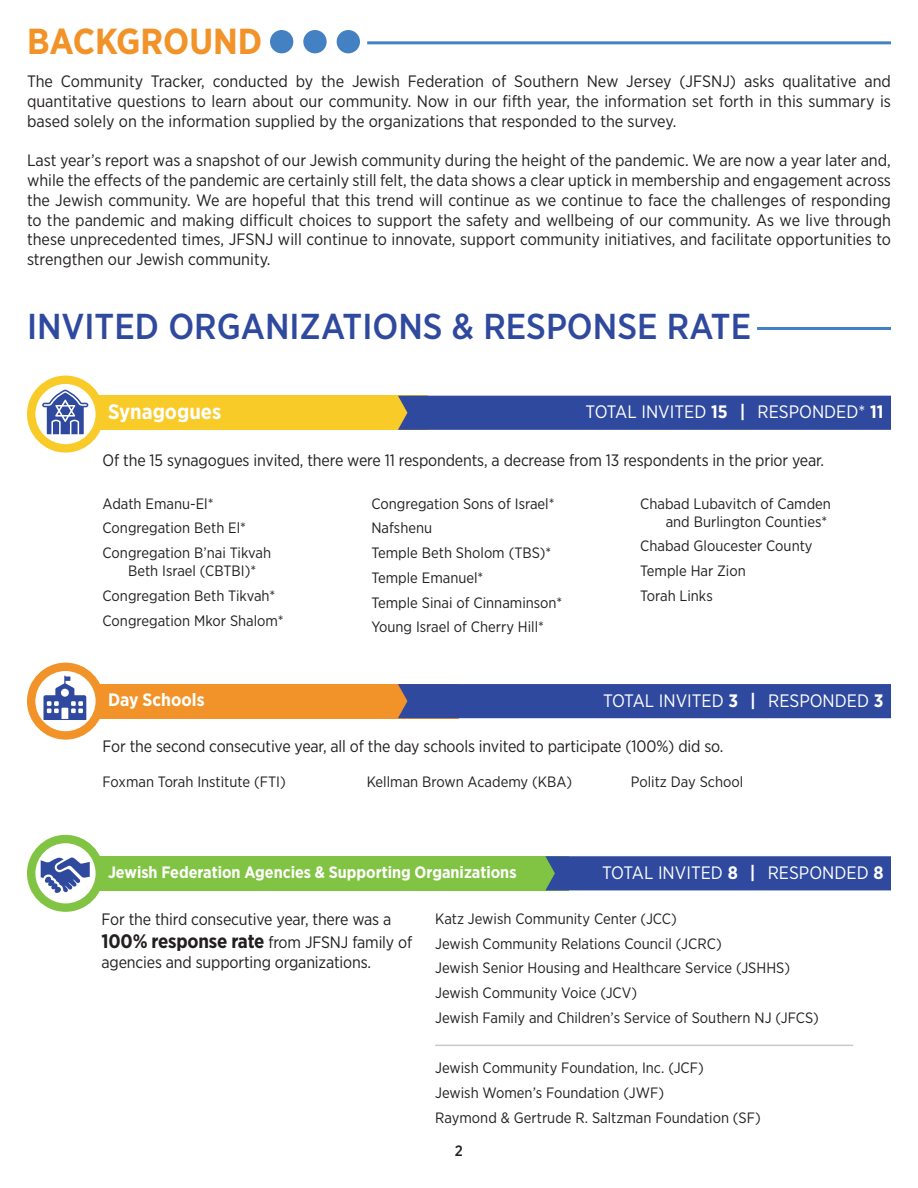
<style>
.page{position:relative;width:918px;height:1188px;background:#fff}
.page>*{position:absolute;margin:0;border:0;box-sizing:border-box;transform-origin:0 0}
.t1{font:700 36.15px "Gotham Narrow";color:#f19328}
.t2{font:500 36px "Gotham Narrow";color:#2f499e}
.t3{font:700 21px "Gotham Narrow";color:#fff}
.t4{font:18px "Gotham Narrow";color:#fff}
.t5{font:700 18px "Gotham Narrow";color:#fff}
.t6{font:16.5px/19.8px "Gotham Narrow";letter-spacing:-.01em;color:#231f20;text-align:justify}
.t7{font:700 16.5px "Gotham Narrow";color:#fff}
.t8{font:15px/18px "Gotham Narrow";color:#231f20}
.t9{font:500 15px "Gotham Narrow";color:#231f20}
.s1{font-weight:700}
.s2{font-weight:700;font-size:19.5px}
</style>
<div class="page">
<div style="left:270px;top:30px;width:23px;height:23px;background:#4381c3;border-radius:50%"></div>
<div style="left:303px;top:30px;width:24px;height:23px;background:#4381c3;border-radius:50%"></div>
<div style="left:337px;top:30px;width:23px;height:23px;background:#4381c3;border-radius:50%"></div>
<hr style="left:367px;top:41px;width:524px;height:3px;background:#4381c3">
<hr style="left:757px;top:327px;width:134px;height:3px;background:#4381c3">
<div style="left:68px;top:396px;width:360px;height:34px;background:#f9cb28"></div>
<div style="left:398px;top:396px;width:493px;height:34px;background:#2f499e"></div>
<div style="left:27px;top:376px;width:77px;height:77px;background:#f9cb28;border-radius:50%"></div>
<div style="left:35px;top:384px;width:61px;height:60px;background:#fff;border-radius:50%"></div>
<svg style="left:42px;top:388px;width:46px;height:46px"></svg>
<div style="left:68px;top:684px;width:391px;height:34px;background:#f19328"></div>
<div style="left:398px;top:684px;width:493px;height:34px;background:#2f499e"></div>
<div style="left:27px;top:663px;width:77px;height:77px;background:#f19328;border-radius:50%"></div>
<div style="left:35px;top:671px;width:61px;height:60px;background:#fff;border-radius:50%"></div>
<svg style="left:43px;top:676px;width:43px;height:44px"></svg>
<div style="left:68px;top:856px;width:501px;height:34px;background:#81c343"></div>
<div style="left:545px;top:856px;width:346px;height:34px;background:#2f499e"></div>
<div style="left:27px;top:835px;width:77px;height:77px;background:#81c343;border-radius:50%"></div>
<div style="left:35px;top:843px;width:61px;height:60px;background:#fff;border-radius:50%"></div>
<svg style="left:41px;top:857px;width:49px;height:36px"></svg>
<hr style="left:435px;top:1045px;width:418px;height:1px;background:#c7c9cb">
<p class="t1" style="left:27px;top:18px;width:237px">BACKGROUND</p>
<p class="t6" style="left:27px;top:71px;width:866px">The Community Tracker, conducted by the Jewish Federation of Southern New Jersey (JFSNJ) asks qualitative and quantitative questions to learn about our community. Now in our fifth year, the information set forth in this summary is based solely on the information supplied by the organizations that responded to the survey.</p>
<p class="t6" style="left:27px;top:150px;width:866px">Last year’s report was a snapshot of our Jewish community during the height of the pandemic. We are now a year later and, while the effects of the pandemic are certainly still felt, the data shows a clear uptick in membership and engagement across the Jewish community. We are hopeful that this trend will continue as we continue to face the challenges of responding to the pandemic and making difficult choices to support the safety and wellbeing of our community. As we live through these unprecedented times, JFSNJ will continue to innovate, support community initiatives, and facilitate opportunities to strengthen our Jewish community.</p>
<p class="t2" style="left:27px;top:304px;width:726px">INVITED ORGANIZATIONS &amp; RESPONSE RATE</p>
<p class="t3" style="left:108px;top:398px;width:115px">Synagogues</p>
<p class="t4" style="left:586px;top:401px;width:299px">TOTAL INVITED <span class="s1">15 |</span> RESPONDED* <span class="s1">11</span></p>
<p class="t6" style="left:103px;top:450px;width:723px">Of the 15 synagogues invited, there were 11 respondents, a decrease from 13 respondents in the prior year.</p>
<p class="t8" style="left:103px;top:494px;width:112px">Adath Emanu-El*</p>
<p class="t8" style="left:103px;top:519px;width:145px">Congregation Beth El*</p>
<p class="t8" style="left:128px;top:543px;width:145px;text-indent:-26px">Congregation B’nai Tikvah<br>Beth Israel (CBTBI)*</p>
<p class="t8" style="left:103px;top:586px;width:174px">Congregation Beth Tikvah*</p>
<p class="t8" style="left:103px;top:611px;width:183px">Congregation Mkor Shalom*</p>
<p class="t8" style="left:371px;top:494px;width:185px">Congregation Sons of Israel*</p>
<p class="t8" style="left:371px;top:519px;width:62px">Nafshenu</p>
<p class="t8" style="left:371px;top:543px;width:182px">Temple Beth Sholom (TBS)*</p>
<p class="t8" style="left:371px;top:568px;width:114px">Temple Emanuel*</p>
<p class="t8" style="left:371px;top:593px;width:192px">Temple Sinai of Cinnaminson*</p>
<p class="t8" style="left:371px;top:618px;width:174px">Young Israel of Cherry Hill*</p>
<p class="t8" style="left:640px;top:494px;width:192px;text-align:right">Chabad Lubavitch of Camden and Burlington Counties*</p>
<p class="t8" style="left:640px;top:537px;width:174px">Chabad Gloucester County</p>
<p class="t8" style="left:640px;top:561px;width:107px">Temple Har Zion</p>
<p class="t8" style="left:640px;top:586px;width:74px">Torah Links</p>
<p class="t5" style="left:108px;top:688px;width:98px">Day Schools</p>
<p class="t4" style="left:603px;top:689px;width:282px">TOTAL INVITED <span class="s1">3 |</span> RESPONDED <span class="s1">3</span></p>
<p class="t6" style="left:103px;top:736px;width:622px">For the second consecutive year, all of the day schools invited to participate (100%) did so.</p>
<p class="t8" style="left:103px;top:773px;width:185px">Foxman Torah Institute (FTI)</p>
<p class="t8" style="left:367px;top:773px;width:207px">Kellman Brown Academy (KBA)</p>
<p class="t8" style="left:631px;top:773px;width:114px">Politz Day School</p>
<p class="t7" style="left:108px;top:861px;width:410px">Jewish Federation Agencies &amp; Supporting Organizations</p>
<p class="t4" style="left:602px;top:861px;width:283px">TOTAL INVITED <span class="s1">8 |</span> RESPONDED <span class="s1">8</span></p>
<p class="t8" style="left:435px;top:909px;width:243px">Katz Jewish Community Center (JCC)</p>
<p class="t8" style="left:435px;top:934px;width:288px">Jewish Community Relations Council (JCRC)</p>
<p class="t8" style="left:435px;top:959px;width:356px">Jewish Senior Housing and Healthcare Service (JSHHS)</p>
<p class="t8" style="left:435px;top:984px;width:203px">Jewish Community Voice (JCV)</p>
<p class="t8" style="left:435px;top:1008px;width:385px">Jewish Family and Children’s Service of Southern NJ (JFCS)</p>
<p class="t8" style="left:435px;top:1059px;width:270px">Jewish Community Foundation, Inc. (JCF)</p>
<p class="t8" style="left:435px;top:1084px;width:230px">Jewish Women’s Foundation (JWF)</p>
<p class="t8" style="left:435px;top:1108px;width:327px">Raymond &amp; Gertrude R. Saltzman Foundation (SF)</p>
<p class="t6" style="left:102px;top:907px;width:312px;line-height:23.4px">For the third consecutive year, there was a<br><span class="s2">100% response rate</span> from JFSNJ family of</p>
<p class="t6" style="left:102px;top:952px;width:271px">agencies and supporting organizations.</p>
<p class="t9" style="left:455px;top:1141px;width:10px">2</p>
</div>
